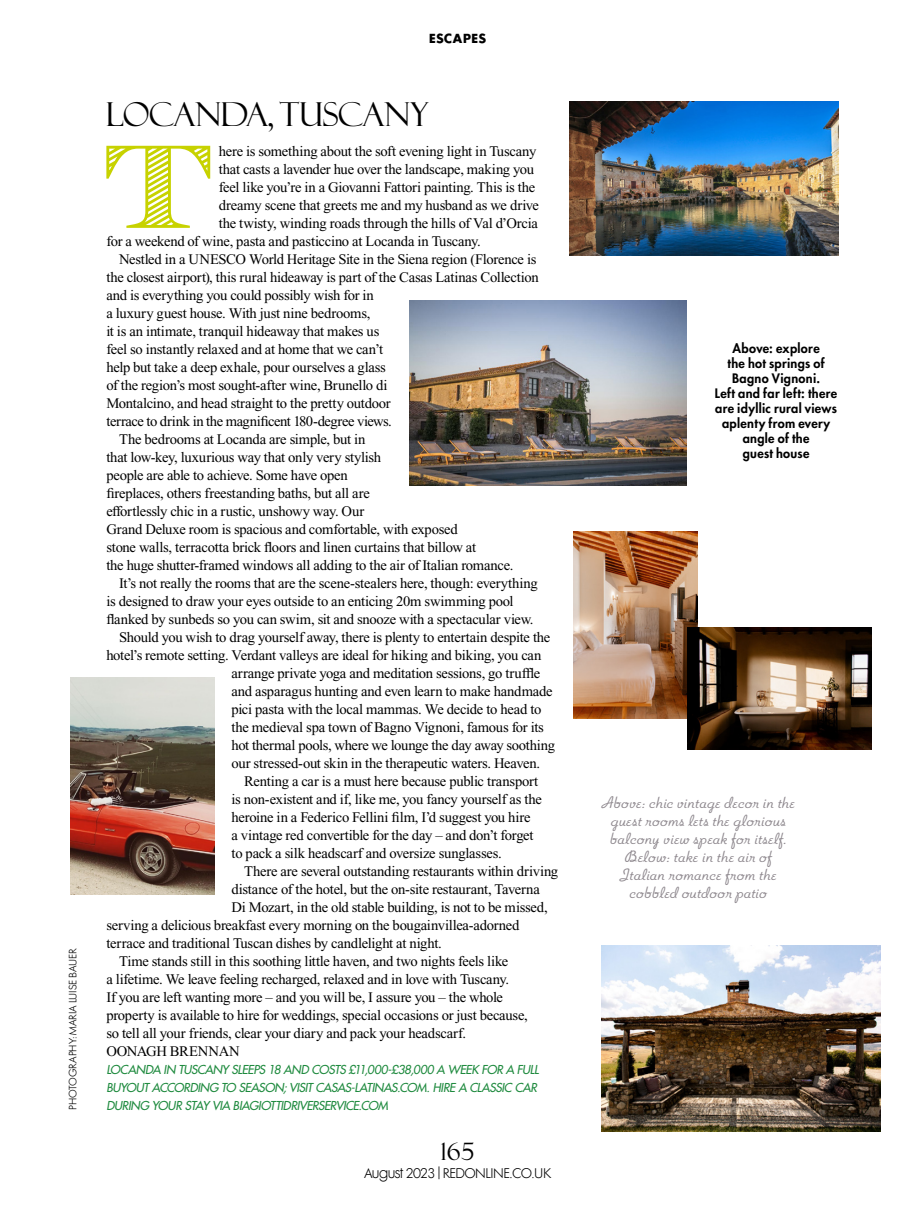
<style>
.page{position:relative;width:915px;height:1212px;background:#fff}
.page>*{position:absolute;margin:0;border:0;box-sizing:border-box;transform-origin:0 0}
.t1{font:119.1px "Rosella Hatched";color:#c7d200}
.t2{font:33px "Felix Titling MT Std";letter-spacing:-.03em;color:#000}
.t3{font:24px "Felix Titling MT Std";color:#000}
.t4{font:italic 16.5px/18px "Romany";letter-spacing:.005em;color:#8d878d;text-align:center}
.t5{font:14.7px "Times New Roman PS Std";letter-spacing:-.02em;color:#000}
.t6{font:800 12.75px/15px "Futura LT Pro";letter-spacing:.025em;color:#000;text-align:center}
.t7{font:300 12.75px "Futura Maxi";letter-spacing:-.04em;color:#000}
.t8{font:italic 500 12px/18px "Futura LT Pro";letter-spacing:-.03em;color:#1e8a3e}
.t9{font:700 12px "Futura Maxi";letter-spacing:.02em;color:#000}
.t10{font:300 9.75px "Futura Maxi";letter-spacing:-.005em;color:#000}
</style>
<div class="page">
<img style="left:409px;top:301px;width:277px;height:185px">
<img style="left:569px;top:102px;width:269px;height:153px">
<img style="left:601px;top:945px;width:279px;height:186px">
<img style="left:573px;top:532px;width:124px;height:186px">
<img style="left:687px;top:627px;width:184px;height:123px">
<img style="left:70px;top:678px;width:144px;height:216px">
<p class="t10" style="left:65px;top:1110px;width:163px;rotate:-90deg">PHOTOGRAPHY: MARIA LUISE BAUER</p>
<p class="t9" style="left:428px;top:32px;width:59px">ESCAPES</p>
<h2 class="t2" style="left:106px;top:96px;width:324px">LOCANDA, TUSCANY</h2>
<h1 class="t1" style="left:102px;top:83px;width:115px">T</h1>
<p class="t5" style="left:219px;top:143px;width:319px">here is something about the soft evening light in Tuscany</p>
<p class="t5" style="left:219px;top:161px;width:316px">that casts a lavender hue over the landscape, making you</p>
<p class="t5" style="left:219px;top:179px;width:318px">feel like you’re in a Giovanni Fattori painting. This is the</p>
<p class="t5" style="left:219px;top:197px;width:322px">dreamy scene that greets me and my husband as we drive</p>
<p class="t5" style="left:219px;top:215px;width:320px">the twisty, winding roads through the hills of Val d’Orcia</p>
<p class="t5" style="left:106px;top:233px;width:376px">for a weekend of wine, pasta and pasticcino at Locanda in Tuscany.</p>
<p class="t5" style="left:119px;top:251px;width:418px">Nestled in a UNESCO World Heritage Site in the Siena region (Florence is</p>
<p class="t5" style="left:106px;top:269px;width:433px">the closest airport), this rural hideaway is part of the Casas Latinas Collection</p>
<p class="t5" style="left:106px;top:287px;width:269px">and is everything you could possibly wish for in</p>
<p class="t5" style="left:106px;top:305px;width:265px">a luxury guest house. With just nine bedrooms,</p>
<p class="t5" style="left:106px;top:323px;width:274px">it is an intimate, tranquil hideaway that makes us</p>
<p class="t5" style="left:106px;top:341px;width:278px">feel so instantly relaxed and at home that we can’t</p>
<p class="t5" style="left:106px;top:359px;width:281px">help but take a deep exhale, pour ourselves a glass</p>
<p class="t5" style="left:106px;top:377px;width:282px">of the region’s most sought-after wine, Brunello di</p>
<p class="t5" style="left:106px;top:395px;width:286px">Montalcino, and head straight to the pretty outdoor</p>
<p class="t5" style="left:106px;top:413px;width:287px">terrace to drink in the magnificent 180-degree views.</p>
<p class="t5" style="left:119px;top:431px;width:247px">The bedrooms at Locanda are simple, but in</p>
<p class="t5" style="left:106px;top:449px;width:276px">that low-key, luxurious way that only very stylish</p>
<p class="t5" style="left:106px;top:467px;width:243px">people are able to achieve. Some have open</p>
<p class="t5" style="left:106px;top:485px;width:265px">fireplaces, others freestanding baths, but all are</p>
<p class="t5" style="left:106px;top:503px;width:259px">effortlessly chic in a rustic, unshowy way. Our</p>
<p class="t5" style="left:106px;top:521px;width:353px">Grand Deluxe room is spacious and comfortable, with exposed</p>
<p class="t5" style="left:106px;top:539px;width:371px">stone walls, terracotta brick floors and linen curtains that billow at</p>
<p class="t5" style="left:106px;top:557px;width:408px">the huge shutter-framed windows all adding to the air of Italian romance.</p>
<p class="t5" style="left:119px;top:575px;width:420px">It’s not really the rooms that are the scene-stealers here, though: everything</p>
<p class="t5" style="left:106px;top:593px;width:408px">is designed to draw your eyes outside to an enticing 20m swimming pool</p>
<p class="t5" style="left:106px;top:611px;width:428px">flanked by sunbeds so you can swim, sit and snooze with a spectacular view.</p>
<p class="t5" style="left:119px;top:629px;width:432px">Should you wish to drag yourself away, there is plenty to entertain despite the</p>
<p class="t5" style="left:106px;top:647px;width:436px">hotel’s remote setting. Verdant valleys are ideal for hiking and biking, you can</p>
<p class="t5" style="left:231px;top:665px;width:310px">arrange private yoga and meditation sessions, go truffle</p>
<p class="t5" style="left:231px;top:683px;width:322px">and asparagus hunting and even learn to make handmade</p>
<p class="t5" style="left:231px;top:701px;width:311px">pici pasta with the local mammas. We decide to head to</p>
<p class="t5" style="left:231px;top:719px;width:314px">the medieval spa town of Bagno Vignoni, famous for its</p>
<p class="t5" style="left:231px;top:737px;width:325px">hot thermal pools, where we lounge the day away soothing</p>
<p class="t5" style="left:231px;top:755px;width:310px">our stressed-out skin in the therapeutic waters. Heaven.</p>
<p class="t5" style="left:244px;top:773px;width:295px">Renting a car is a must here because public transport</p>
<p class="t5" style="left:231px;top:791px;width:312px">is non-existent and if, like me, you fancy yourself as the</p>
<p class="t5" style="left:231px;top:809px;width:300px">heroine in a Federico Fellini film, I’d suggest you hire</p>
<p class="t5" style="left:231px;top:827px;width:303px">a vintage red convertible for the day – and don’t forget</p>
<p class="t5" style="left:231px;top:845px;width:271px">to pack a silk headscarf and oversize sunglasses.</p>
<p class="t5" style="left:244px;top:863px;width:315px">There are several outstanding restaurants within driving</p>
<p class="t5" style="left:231px;top:881px;width:310px">distance of the hotel, but the on-site restaurant, Taverna</p>
<p class="t5" style="left:231px;top:899px;width:317px">Di Mozart, in the old stable building, is not to be missed,</p>
<p class="t5" style="left:106px;top:917px;width:414px">serving a delicious breakfast every morning on the bougainvillea-adorned</p>
<p class="t5" style="left:106px;top:935px;width:337px">terrace and traditional Tuscan dishes by candlelight at night.</p>
<p class="t5" style="left:119px;top:953px;width:390px">Time stands still in this soothing little haven, and two nights feels like</p>
<p class="t5" style="left:106px;top:971px;width:404px">a lifetime. We leave feeling recharged, relaxed and in love with Tuscany.</p>
<p class="t5" style="left:106px;top:989px;width:398px">If you are left wanting more – and you will be, I assure you – the whole</p>
<p class="t5" style="left:106px;top:1007px;width:423px">property is available to hire for weddings, special occasions or just because,</p>
<p class="t5" style="left:106px;top:1025px;width:361px">so tell all your friends, clear your diary and pack your headscarf.</p>
<p class="t5" style="left:106px;top:1043px;width:135px">OONAGH BRENNAN</p>
<p class="t8" style="left:106px;top:1060px;width:433px">LOCANDA IN TUSCANY SLEEPS 18 AND COSTS £11,000-£38,000 A WEEK FOR A FULL<br>BUYOUT ACCORDING TO SEASON; VISIT CASAS-LATINAS.COM. HIRE A CLASSIC CAR<br>DURING YOUR STAY VIA BIAGIOTTIDRIVERSERVICE.COM</p>
<h3 class="t3" style="left:440px;top:1137px;width:36px">165</h3>
<p class="t7" style="left:364px;top:1163px;width:188px">August 2023 | REDONLINE.CO.UK</p>
<p class="t6" style="left:714px;top:340px;width:124px">Above: explore<br>the hot springs of<br>Bagno Vignoni.<br>Left and far left: there are idyllic rural views aplenty from every angle of the<br>guest house</p>
<p class="t4" style="left:601px;top:794px;width:195px">Above: chic vintage decor in the guest rooms lets the glorious balcony view speak for itself.<br>Below: take in the air of<br>Italian romance from the cobbled outdoor patio</p>
</div>
